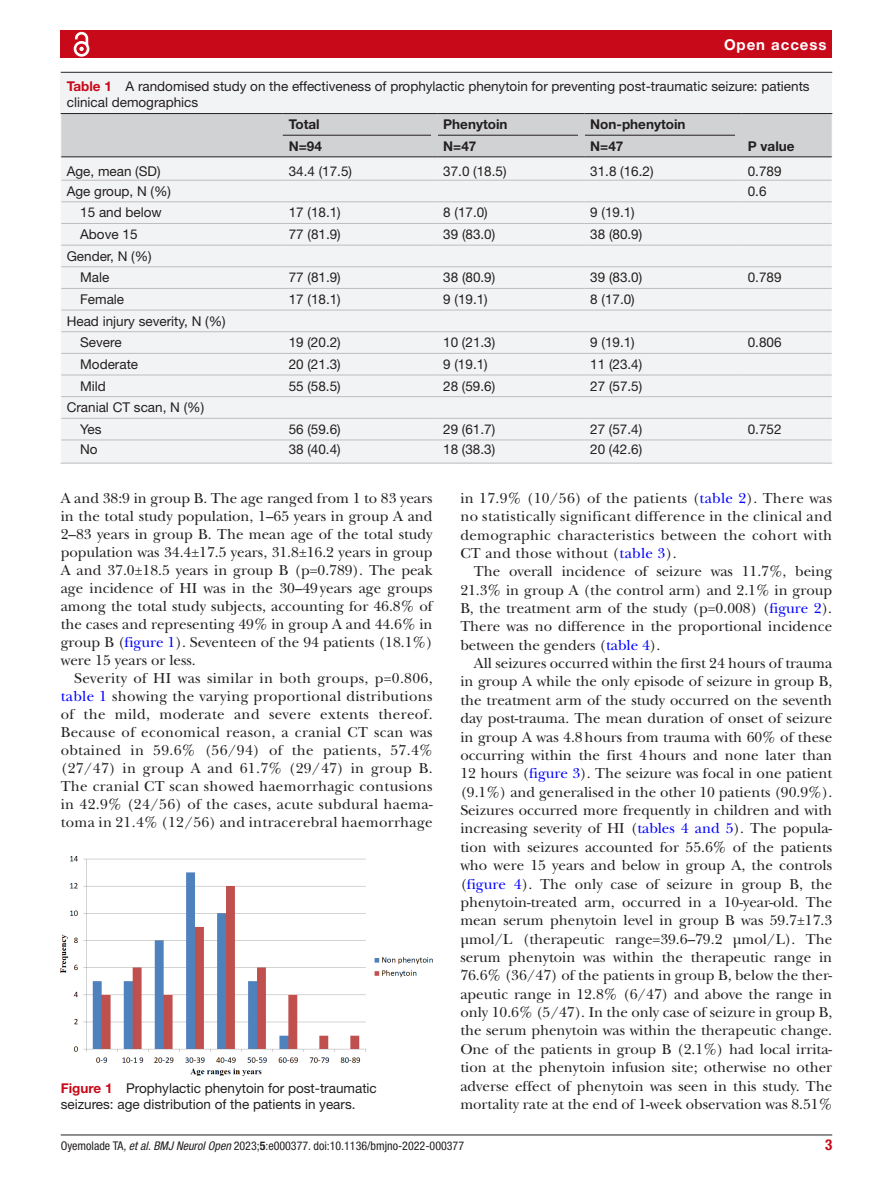
<style>
.page{position:relative;width:893px;height:1191px;background:#fff}
.page>*{position:absolute;margin:0;border:0;box-sizing:border-box;transform-origin:0 0}
.t1{font:15px/18.3px "New Baskerville";color:#231f20;text-align:justify}
.t2{font:700 15px "Helvetica Neue LT Std";letter-spacing:.065em;color:#fff}
.t3{font:700 condensed 15px "Helvetica Neue LT Std";color:#c80919}
.t4{font:13.5px/21.6px "Helvetica Neue LT Std";color:#231f20}
.t5{font:700 13.5px "Helvetica Neue LT Std";color:#231f20}
.t6{font:condensed 12px "Helvetica Neue LT Std";color:#231f20}
.s1{font-weight:700;color:#c80919}
.s2{color:#00f}
.s3{font-style:italic}
.s4{font-weight:700}
</style>
<div class="page">
<hr style="left:61px;top:1134px;width:771px;height:1px;background:#231f20">
<div style="left:61px;top:31px;width:771px;height:27px;background:#c80919"></div>
<svg style="left:73px;top:31px;width:17px;height:26px"></svg>
<div style="left:61px;top:73px;width:771px;height:390px;background:#f2f3f4"></div>
<hr style="left:61px;top:72px;width:771px;height:1px;background:#231f20">
<hr style="left:61px;top:113px;width:222px;height:1px;background:#231f20">
<hr style="left:283px;top:113px;width:154px;height:1px;background:#231f20">
<hr style="left:437px;top:113px;width:147px;height:1px;background:#231f20">
<hr style="left:584px;top:113px;width:158px;height:1px;background:#231f20">
<hr style="left:742px;top:113px;width:90px;height:1px;background:#231f20">
<hr style="left:61px;top:463px;width:222px;height:1px;background:#bcbdc0">
<hr style="left:283px;top:463px;width:154px;height:1px;background:#bcbdc0">
<hr style="left:437px;top:463px;width:147px;height:1px;background:#bcbdc0">
<hr style="left:584px;top:463px;width:158px;height:1px;background:#bcbdc0">
<hr style="left:742px;top:463px;width:90px;height:1px;background:#bcbdc0">
<svg style="left:60px;top:114px;width:772px;height:349px"></svg>
<img style="left:61px;top:856px;width:372px;height:219px">
<p class="t2" style="left:724px;top:35px;width:104px">Open access</p>
<p class="t4" style="left:67px;top:77px;width:744px;line-height:16.5px"><span class="s1">Table 1</span> A randomised study on the effectiveness of prophylactic phenytoin for preventing post-traumatic seizure: patients clinical demographics</p>
<p class="t5" style="left:289px;top:116px;width:32px">Total</p>
<p class="t5" style="left:443px;top:116px;width:66px">Phenytoin</p>
<p class="t5" style="left:590px;top:116px;width:97px">Non-phenytoin</p>
<p class="t5" style="left:289px;top:138px;width:35px">N=94</p>
<p class="t5" style="left:443px;top:138px;width:35px">N=47</p>
<p class="t5" style="left:590px;top:138px;width:35px">N=47</p>
<p class="t5" style="left:748px;top:138px;width:48px">P value</p>
<p class="t4" style="left:67px;top:160px;width:95px">Age, mean (SD)</p>
<p class="t4" style="left:289px;top:160px;width:65px">34.4 (17.5)</p>
<p class="t4" style="left:443px;top:160px;width:65px">37.0 (18.5)</p>
<p class="t4" style="left:590px;top:160px;width:65px">31.8 (16.2)</p>
<p class="t4" style="left:748px;top:160px;width:35px">0.789</p>
<p class="t4" style="left:67px;top:180px;width:106px">Age group, N (%)</p>
<p class="t4" style="left:748px;top:180px;width:20px">0.6</p>
<p class="t4" style="left:80px;top:202px;width:83px">15 and below</p>
<p class="t4" style="left:289px;top:202px;width:54px">17 (18.1)</p>
<p class="t4" style="left:443px;top:202px;width:46px">8 (17.0)</p>
<p class="t4" style="left:590px;top:202px;width:46px">9 (19.1)</p>
<p class="t4" style="left:80px;top:223px;width:59px">Above 15</p>
<p class="t4" style="left:289px;top:223px;width:54px">77 (81.9)</p>
<p class="t4" style="left:443px;top:223px;width:54px">39 (83.0)</p>
<p class="t4" style="left:590px;top:223px;width:54px">38 (80.9)</p>
<p class="t4" style="left:80px;top:245px;width:73px;text-indent:-14px">Gender, N (%)<br>Male</p>
<p class="t4" style="left:289px;top:267px;width:54px">77 (81.9)</p>
<p class="t4" style="left:443px;top:267px;width:54px">38 (80.9)</p>
<p class="t4" style="left:590px;top:267px;width:54px">39 (83.0)</p>
<p class="t4" style="left:748px;top:267px;width:35px">0.789</p>
<p class="t4" style="left:80px;top:288px;width:46px">Female</p>
<p class="t4" style="left:289px;top:288px;width:54px">17 (18.1)</p>
<p class="t4" style="left:443px;top:288px;width:46px">9 (19.1)</p>
<p class="t4" style="left:590px;top:288px;width:46px">8 (17.0)</p>
<p class="t4" style="left:80px;top:310px;width:147px;text-indent:-14px">Head injury severity, N (%)<br>Severe</p>
<p class="t4" style="left:289px;top:331px;width:54px">19 (20.2)</p>
<p class="t4" style="left:443px;top:331px;width:54px">10 (21.3)</p>
<p class="t4" style="left:590px;top:331px;width:46px">9 (19.1)</p>
<p class="t4" style="left:748px;top:331px;width:35px">0.806</p>
<p class="t4" style="left:80px;top:353px;width:60px">Moderate</p>
<p class="t4" style="left:289px;top:353px;width:54px">20 (21.3)</p>
<p class="t4" style="left:443px;top:353px;width:46px">9 (19.1)</p>
<p class="t4" style="left:590px;top:353px;width:54px">11 (23.4)</p>
<p class="t4" style="left:80px;top:375px;width:27px">Mild</p>
<p class="t4" style="left:289px;top:375px;width:54px">55 (58.5)</p>
<p class="t4" style="left:443px;top:375px;width:54px">28 (59.6)</p>
<p class="t4" style="left:590px;top:375px;width:54px">27 (57.5)</p>
<p class="t4" style="left:80px;top:396px;width:125px;text-indent:-14px">Cranial CT scan, N (%)<br>Yes</p>
<p class="t4" style="left:289px;top:418px;width:54px">56 (59.6)</p>
<p class="t4" style="left:443px;top:418px;width:54px">29 (61.7)</p>
<p class="t4" style="left:590px;top:418px;width:54px">27 (57.4)</p>
<p class="t4" style="left:748px;top:418px;width:35px">0.752</p>
<p class="t4" style="left:80px;top:438px;width:19px">No</p>
<p class="t4" style="left:289px;top:438px;width:54px">38 (40.4)</p>
<p class="t4" style="left:443px;top:438px;width:54px">18 (38.3)</p>
<p class="t4" style="left:590px;top:438px;width:54px">20 (42.6)</p>
<p class="t1" style="left:61px;top:489px;width:373px">A and 38:9 in group B. The age ranged from 1 to 83 years in the total study population, 1–65 years in group A and 2–83 years in group B. The mean age of the total study population was 34.4±17.5 years, 31.8±16.2 years in group A and 37.0±18.5 years in group B (p=0.789). The peak age incidence of HI was in the 30–49years age groups among the total study subjects, accounting for 46.8% of the cases and representing 49% in group A and 44.6% in group B (<span class="s2">figure 1</span>). Seventeen of the 94 patients (18.1%) were 15 years or less.</p>
<p class="t1" style="left:61px;top:669px;width:373px;text-indent:14px">Severity of HI was similar in both groups, p=0.806, <span class="s2">table 1</span> showing the varying proportional distributions of the mild, moderate and severe extents thereof.<br>Because of economical reason, a cranial CT scan was obtained in 59.6% (56/94) of the patients, 57.4% (27/47) in group A and 61.7% (29/47) in group B.<br>The cranial CT scan showed haemorrhagic contusions in 42.9% (24/56) of the cases, acute subdural haema&shy;toma in 21.4% (12/56) and intracerebral haemorrhage</p>
<p class="t4" style="left:61px;top:1080px;width:318px;line-height:16.2px"><span class="s1">Figure 1</span> Prophylactic phenytoin for post-traumatic seizures: age distribution of the patients in years.</p>
<p class="t1" style="left:460px;top:489px;width:373px">in 17.9% (10/56) of the patients (<span class="s2">table 2</span>). There was no statistically significant difference in the clinical and demographic characteristics between the cohort with CT and those without (<span class="s2">table 3</span>).</p>
<p class="t1" style="left:460px;top:562px;width:373px;text-indent:14px">The overall incidence of seizure was 11.7%, being 21.3% in group A (the control arm) and 2.1% in group B, the treatment arm of the study (p=0.008) (<span class="s2">figure 2</span>).<br>There was no difference in the proportional incidence between the genders (<span class="s2">table 4</span>).</p>
<p class="t1" style="left:460px;top:654px;width:373px;text-indent:14px">All seizures occurred within the first 24 hours of trauma in group A while the only episode of seizure in group B, the treatment arm of the study occurred on the seventh day post-trauma. The mean duration of onset of seizure in group A was 4.8hours from trauma with 60% of these occurring within the first 4hours and none later than 12 hours (<span class="s2">figure 3</span>). The seizure was focal in one patient (9.1%) and generalised in the other 10 patients (90.9%).<br>Seizures occurred more frequently in children and with increasing severity of HI (<span class="s2">tables 4 and 5</span>). The popula&shy;tion with seizures accounted for 55.6% of the patients who were 15 years and below in group A, the controls (<span class="s2">figure 4</span>). The only case of seizure in group B, the phenytoin-treated arm, occurred in a 10-year-old. The mean serum phenytoin level in group B was 59.7±17.3 µmol/L (therapeutic range=39.6–79.2 µmol/L). The serum phenytoin was within the therapeutic range in 76.6% (36/47) of the patients in group B, below the ther&shy;apeutic range in 12.8% (6/47) and above the range in only 10.6% (5/47). In the only case of seizure in group B, the serum phenytoin was within the therapeutic change.<br>One of the patients in group B (2.1%) had local irrita&shy;tion at the phenytoin infusion site; otherwise no other adverse effect of phenytoin was seen in this study. The mortality rate at the end of 1-week observation was 8.51%</p>
<p class="t6" style="left:61px;top:1138px;width:405px">Oyemolade TA<span class="s3">, et al</span>. <span class="s3">BMJ Neurol Open</span> 2023;<span class="s4">5</span>:e000377. doi:10.1136/bmjno-2022-000377</p>
<p class="t3" style="left:825px;top:1135px;width:9px">3</p>
</div>
